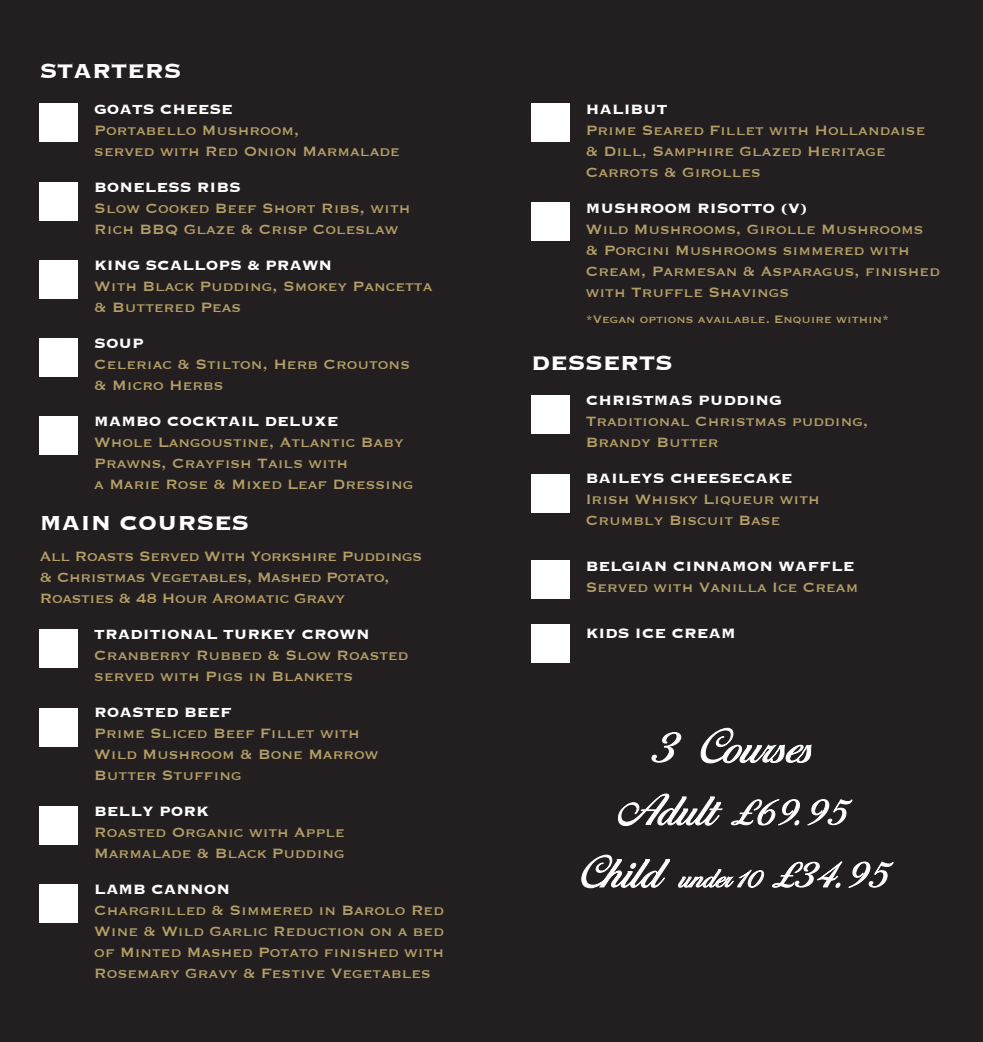
<style>
.page{position:relative;width:983px;height:1042px;background:#fff}
.page>*{position:absolute;margin:0;border:0;box-sizing:border-box;transform-origin:0 0}
.t1{font:64.92px "Ballantines";color:#fff}
.t2{font:54.43px "Ballantines";color:#fff}
.t3{font:38.5px "Ballantines";color:#fff}
.t4{font:700 26.25px "Copperplate";color:#fff}
.t5{font:17.5px/21px "Copperplate";color:#b49f67}
.t6{font:700 17.5px "Copperplate";color:#fff}
.t7{font:17.5px/21px "Copperplate";letter-spacing:-.02em;color:#b49f67}
.t8{font:14px "Copperplate";color:#b49f67}
.s1{font-size:61.43px}
.s2{font-size:61.25px}
.s3{font-size:54.43px}
</style>
<div class="page">
<div style="left:0;top:0;width:982px;height:1042px;background:#231f20"></div>
<div style="left:531px;top:560px;width:38px;height:38px;background:#fff"></div>
<div style="left:531px;top:474px;width:38px;height:39px;background:#fff"></div>
<div style="left:531px;top:396px;width:38px;height:38px;background:#fff"></div>
<div style="left:531px;top:103px;width:38px;height:39px;background:#fff"></div>
<div style="left:531px;top:202px;width:38px;height:38px;background:#fff"></div>
<div style="left:40px;top:103px;width:38px;height:39px;background:#fff"></div>
<div style="left:40px;top:182px;width:38px;height:38px;background:#fff"></div>
<div style="left:40px;top:260px;width:38px;height:39px;background:#fff"></div>
<div style="left:40px;top:338px;width:38px;height:39px;background:#fff"></div>
<div style="left:40px;top:416px;width:38px;height:38px;background:#fff"></div>
<div style="left:40px;top:629px;width:38px;height:38px;background:#fff"></div>
<div style="left:40px;top:708px;width:38px;height:38px;background:#fff"></div>
<div style="left:40px;top:806px;width:38px;height:39px;background:#fff"></div>
<div style="left:531px;top:625px;width:38px;height:38px;background:#fff"></div>
<div style="left:40px;top:884px;width:38px;height:39px;background:#fff"></div>
<svg style="left:651px;top:732px;width:30px;height:31px"></svg>
<svg style="left:700px;top:727px;width:111px;height:37px"></svg>
<svg style="left:617px;top:793px;width:106px;height:33px"></svg>
<svg style="left:730px;top:799px;width:70px;height:27px"></svg>
<svg style="left:807px;top:799px;width:45px;height:27px"></svg>
<svg style="left:581px;top:854px;width:89px;height:34px"></svg>
<svg style="left:678px;top:869px;width:86px;height:19px"></svg>
<svg style="left:771px;top:861px;width:122px;height:27px"></svg>
<h3 class="t4" style="left:40px;top:54px;width:143px">STARTERS</h3>
<p class="t6" style="left:94px;top:98px;width:140px">GOATS CHEESE</p>
<p class="t5" style="left:94px;top:119px;width:307px">Portabello Mushroom,<br>served with Red Onion Marmalade</p>
<p class="t6" style="left:94px;top:176px;width:148px">BONELESS RIBS</p>
<p class="t5" style="left:94px;top:197px;width:317px">Slow Cooked Beef Short Ribs, with<br>Rich BBQ Glaze &amp; Crisp Coleslaw</p>
<p class="t6" style="left:94px;top:254px;width:239px">KING SCALLOPS &amp; PRAWN</p>
<p class="t5" style="left:94px;top:275px;width:339px">With Black Pudding, Smokey Pancetta &amp; Buttered Peas</p>
<p class="t6" style="left:94px;top:332px;width:51px">SOUP</p>
<p class="t5" style="left:94px;top:353px;width:317px">Celeriac &amp; Stilton, Herb Croutons &amp; Micro Herbs</p>
<p class="t6" style="left:94px;top:410px;width:245px">MAMBO COCKTAIL DELUXE</p>
<p class="t5" style="left:94px;top:431px;width:320px">Whole Langoustine, Atlantic Baby<br>Prawns, Crayfish Tails with<br>a Marie Rose &amp; Mixed Leaf Dressing</p>
<h3 class="t4" style="left:40px;top:506px;width:211px">MAIN COURSES</h3>
<p class="t7" style="left:40px;top:545px;width:384px">All Roasts Served With Yorkshire Puddings &amp; Christmas Vegetables, Mashed Potato,<br>Roasties &amp; 48 Hour Aromatic Gravy</p>
<p class="t6" style="left:94px;top:623px;width:277px">TRADITIONAL TURKEY CROWN</p>
<p class="t5" style="left:94px;top:644px;width:316px">Cranberry Rubbed &amp; Slow Roasted served with Pigs in Blankets</p>
<p class="t6" style="left:94px;top:701px;width:139px">ROASTED BEEF</p>
<p class="t5" style="left:94px;top:722px;width:285px">Prime Sliced Beef Fillet with<br>Wild Mushroom &amp; Bone Marrow<br>Butter Stuffing</p>
<p class="t6" style="left:94px;top:800px;width:116px">BELLY PORK</p>
<p class="t5" style="left:94px;top:821px;width:252px">Roasted Organic with Apple<br>Marmalade &amp; Black Pudding</p>
<p class="t6" style="left:94px;top:877px;width:137px">LAMB CANNON</p>
<p class="t5" style="left:94px;top:898px;width:351px;text-align:justify">Chargrilled &amp; Simmered in Barolo Red Wine &amp; Wild Garlic Reduction on a bed of Minted Mashed Potato finished with Rosemary Gravy &amp; Festive Vegetables</p>
<p class="t6" style="left:585px;top:98px;width:83px">HALIBUT</p>
<p class="t5" style="left:585px;top:119px;width:341px">Prime Seared Fillet with Hollandaise &amp; Dill, Samphire Glazed Heritage<br>Carrots &amp; Girolles</p>
<p class="t6" style="left:585px;top:197px;width:223px">MUSHROOM RISOTTO (V)</p>
<p class="t5" style="left:585px;top:218px;width:355px">Wild Mushrooms, Girolle Mushrooms &amp; Porcini Mushrooms simmered with<br>Cream, Parmesan &amp; Asparagus, finished with Truffle Shavings</p>
<p class="t8" style="left:585px;top:310px;width:304px">*Vegan options available. Enquire within*</p>
<h3 class="t4" style="left:531px;top:345px;width:143px">DESSERTS</h3>
<p class="t6" style="left:585px;top:389px;width:197px">CHRISTMAS PUDDING</p>
<p class="t5" style="left:585px;top:410px;width:284px">Traditional Christmas pudding,<br>Brandy Butter</p>
<p class="t6" style="left:585px;top:467px;width:208px">BAILEYS CHEESECAKE</p>
<p class="t5" style="left:585px;top:488px;width:235px">Irish Whisky Liqueur with<br>Crumbly Biscuit Base</p>
<p class="t6" style="left:585px;top:555px;width:270px">BELGIAN CINNAMON WAFFLE</p>
<p class="t5" style="left:585px;top:576px;width:274px">Served with Vanilla Ice Cream</p>
<p class="t6" style="left:585px;top:622px;width:151px">KIDS ICE CREAM</p>
<h1 class="t1" style="left:656px;top:708px;width:163px">3 Courses</h1>
<h2 class="t2" style="left:622px;top:779px;width:230px"><span class="s1">Adult</span> £69.95</h2>
<h3 class="t3" style="left:581px;top:855px;width:313px"><span class="s2">Child</span> under 10 <span class="s3">£34.95</span></h3>
</div>
